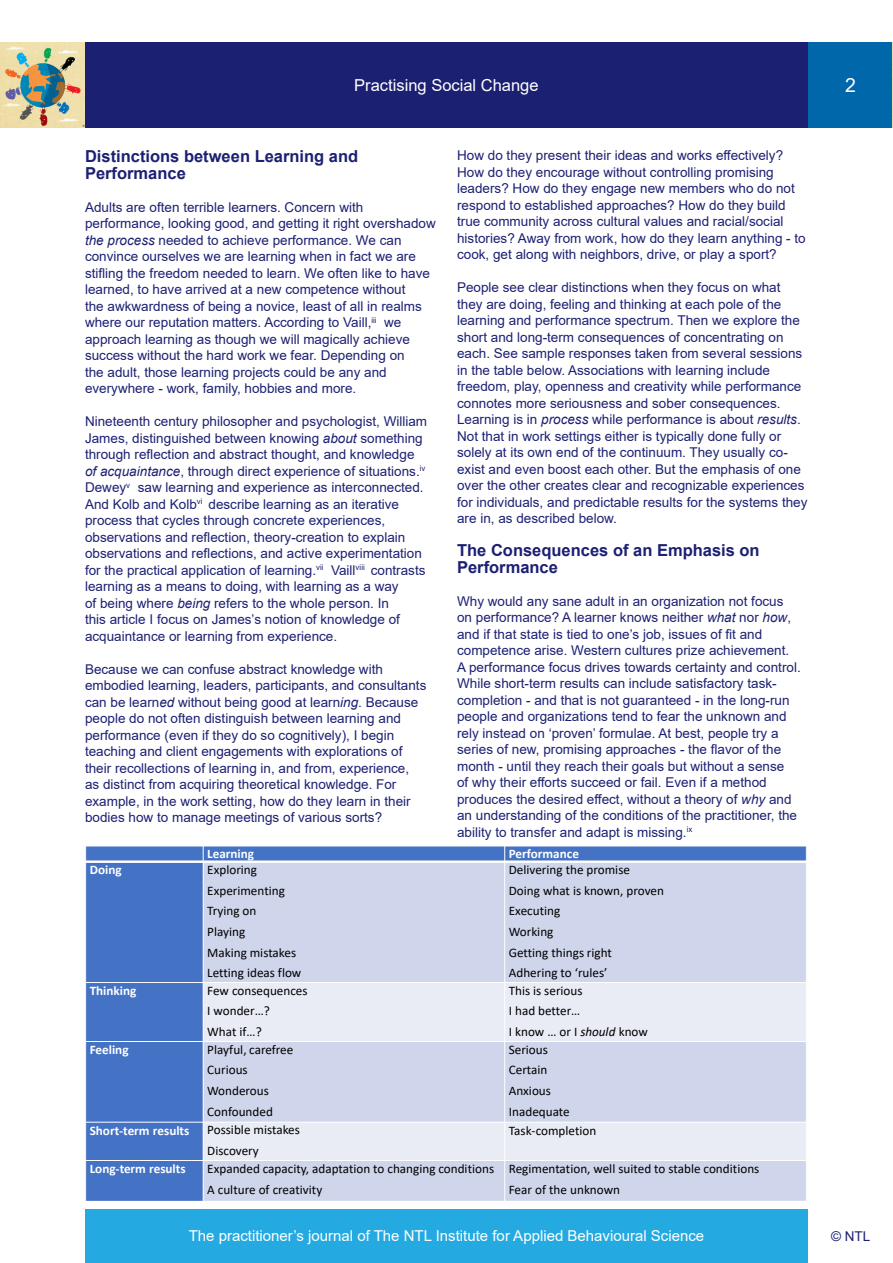
<style>
.page{position:relative;width:893px;height:1263px;background:#fff}
.page>*{position:absolute;margin:0;border:0;box-sizing:border-box;transform-origin:0 0}
.t1{font:19.5px "Arial";color:#fff}
.REFERENCES{font:700 16.5px/16.5px "Arial";color:#1c2072}
.t2{font:16.5px "Arial";color:#fff}
.t3{font:15px "Arial";color:#fff}
.REFERENCES-2{font:13.5px/16.5px "Arial";color:#1c2072}
.t4{font:13.05px/20.7px "Calibri";color:#000}
.t5{font:700 13.05px "Calibri";color:#fff}
.s1{font-style:italic}
</style>
<div class="page">
<div style="left:808px;top:43px;width:85px;height:85px;background:#0067aa"></div>
<img style="left:0;top:43px;width:85px;height:85px">
<div style="left:85px;top:1209px;width:723px;height:54px;background:#24aae1"></div>
<img style="left:892px;top:43px;width:1px;height:85px">
<div style="left:85px;top:43px;width:723px;height:85px;background:#1c2072"></div>
<div style="left:86px;top:846px;width:117px;height:16px;background:#4472c4"></div>
<div style="left:203px;top:846px;width:302px;height:16px;background:#4472c4"></div>
<div style="left:505px;top:846px;width:301px;height:16px;background:#4472c4"></div>
<div style="left:86px;top:862px;width:117px;height:120px;background:#4472c4"></div>
<div style="left:203px;top:862px;width:302px;height:120px;background:#cfd5ea"></div>
<div style="left:505px;top:862px;width:301px;height:120px;background:#cfd5ea"></div>
<div style="left:86px;top:982px;width:117px;height:59px;background:#4472c4"></div>
<div style="left:203px;top:982px;width:302px;height:59px;background:#e9ebf5"></div>
<div style="left:505px;top:982px;width:301px;height:59px;background:#e9ebf5"></div>
<div style="left:86px;top:1041px;width:117px;height:81px;background:#4472c4"></div>
<div style="left:203px;top:1041px;width:302px;height:81px;background:#cfd5ea"></div>
<div style="left:505px;top:1041px;width:301px;height:81px;background:#cfd5ea"></div>
<div style="left:86px;top:1122px;width:117px;height:38px;background:#4472c4"></div>
<div style="left:203px;top:1122px;width:302px;height:38px;background:#e9ebf5"></div>
<div style="left:505px;top:1122px;width:301px;height:38px;background:#e9ebf5"></div>
<div style="left:86px;top:1160px;width:117px;height:41px;background:#4472c4"></div>
<div style="left:203px;top:1160px;width:302px;height:41px;background:#cfd5ea"></div>
<div style="left:505px;top:1160px;width:301px;height:41px;background:#cfd5ea"></div>
<hr style="left:203px;top:845px;width:1px;height:357px;background:#fff">
<hr style="left:504px;top:845px;width:1px;height:357px;background:#fff">
<hr style="left:85px;top:860px;width:722px;height:3px;background:#fff">
<hr style="left:85px;top:982px;width:722px;height:1px;background:#fff">
<hr style="left:85px;top:1041px;width:722px;height:1px;background:#fff">
<hr style="left:85px;top:1122px;width:722px;height:1px;background:#fff">
<hr style="left:85px;top:1160px;width:722px;height:1px;background:#fff">
<p class="t2" style="left:354px;top:74px;width:186px">Practising Social Change</p>
<p class="REFERENCES" style="left:85px;top:148px;width:275px">Distinctions between Learning and<br>Performance</p>
<p class="REFERENCES-2" style="left:85px;top:199px;width:352px">Adults are often terrible learners. Concern with performance, looking good, and getting it right overshadow <span class="s1">the process</span> needed to achieve performance. We can convince ourselves we are learning when in fact we are stifling the freedom needed to learn. We often like to have learned, to have arrived at a new competence without<br>the awkwardness of being a novice, least of all in realms where our reputation matters. According to Vaill,<sup>iii</sup> we approach learning as though we will magically achieve success without the hard work we fear. Depending on<br>the adult, those learning projects could be any and everywhere - work, family, hobbies and more.</p>
<p class="REFERENCES-2" style="left:85px;top:413px;width:344px">Nineteenth century philosopher and psychologist, William James, distinguished between knowing <span class="s1">about</span> something through reflection and abstract thought, and knowledge <span class="s1">of acquaintance</span>, through direct experience of situations.<sup>iv </sup>Dewey<sup>v</sup> saw learning and experience as interconnected.<br>And Kolb and Kolb<sup>vi</sup> describe learning as an iterative process that cycles through concrete experiences, observations and reflection, theory-creation to explain observations and reflections, and active experimentation for the practical application of learning.<sup>vii</sup> Vaill<sup>viii</sup> contrasts learning as a means to doing, with learning as a way<br>of being where <span class="s1">being</span> refers to the whole person. In<br>this article I focus on James’s notion of knowledge of acquaintance or learning from experience.</p>
<p class="REFERENCES-2" style="left:85px;top:661px;width:343px">Because we can confuse abstract knowledge with embodied learning, leaders, participants, and consultants can be learn<span class="s1">ed</span> without being good at learn<span class="s1">ing</span>. Because people do not often distinguish between learning and performance (even if they do so cognitively), I begin teaching and client engagements with explorations of their recollections of learning in, and from, experience, as distinct from acquiring theoretical knowledge. For example, in the work setting, how do they learn in their bodies how to manage meetings of various sorts?</p>
<p class="REFERENCES-2" style="left:457px;top:147px;width:350px">How do they present their ideas and works effectively?<br>How do they encourage without controlling promising leaders? How do they engage new members who do not respond to established approaches? How do they build true community across cultural values and racial/social histories? Away from work, how do they learn anything - to cook, get along with neighbors, drive, or play a sport?</p>
<p class="REFERENCES-2" style="left:457px;top:279px;width:352px">People see clear distinctions when they focus on what they are doing, feeling and thinking at each pole of the learning and performance spectrum. Then we explore the short and long-term consequences of concentrating on each. See sample responses taken from several sessions in the table below. Associations with learning include freedom, play, openness and creativity while performance connotes more seriousness and sober consequences.<br>Learning is in <span class="s1">process</span> while performance is about <span class="s1">results</span>.<br>Not that in work settings either is typically done fully or solely at its own end of the continuum. They usually co&shy;exist and even boost each other. But the emphasis of one over the other creates clear and recognizable experiences for individuals, and predictable results for the systems they are in, as described below.</p>
<p class="REFERENCES" style="left:457px;top:542px;width:304px">The Consequences of an Emphasis on<br>Performance</p>
<p class="REFERENCES-2" style="left:457px;top:592px;width:345px">Why would any sane adult in an organization not focus on performance? A learner knows neither <span class="s1">what</span> nor <span class="s1">how</span>, and if that state is tied to one’s job, issues of fit and competence arise. Western cultures prize achievement.<br>A performance focus drives towards certainty and control.<br>While short-term results can include satisfactory task&shy;completion - and that is not guaranteed - in the long-run people and organizations tend to fear the unknown and rely instead on ‘proven’ formulae. At best, people try a series of new, promising approaches - the flavor of the month - until they reach their goals but without a sense<br>of why their efforts succeed or fail. Even if a method produces the desired effect, without a theory of <span class="s1">why</span> and an understanding of the conditions of the practitioner, the ability to transfer and adapt is missing.<sup>ix</sup></p>
<p class="t5" style="left:207px;top:845px;width:48px">Learning</p>
<p class="t5" style="left:509px;top:845px;width:72px">Performance</p>
<p class="t5" style="left:90px;top:860px;width:33px">Doing</p>
<p class="t4" style="left:207px;top:859px;width:96px">Exploring<br>Experimenting<br>Trying on<br>Playing<br>Making mistakes<br>Letting ideas flow</p>
<p class="t4" style="left:509px;top:859px;width:157px">Delivering the promise<br>Doing what is known, proven<br>Executing<br>Working<br>Getting things right<br>Adhering to ‘rules’</p>
<p class="t5" style="left:90px;top:981px;width:48px">Thinking</p>
<p class="t4" style="left:207px;top:980px;width:102px">Few consequences<br>I wonder…?<br>What if…?</p>
<p class="t4" style="left:509px;top:980px;width:141px">This is serious<br>I had better…<br>I know … or I <span class="s1">should</span> know</p>
<p class="t5" style="left:90px;top:1040px;width:40px">Feeling</p>
<p class="t4" style="left:207px;top:1039px;width:88px">Playful, carefree<br>Curious<br>Wonderous<br>Confounded</p>
<p class="t4" style="left:509px;top:1039px;width:63px">Serious<br>Certain<br>Anxious<br>Inadequate</p>
<p class="t5" style="left:90px;top:1121px;width:101px">Short-term results</p>
<p class="t4" style="left:207px;top:1119px;width:94px">Possible mistakes<br>Discovery</p>
<p class="t4" style="left:509px;top:1119px;width:89px">Task-completion</p>
<p class="t5" style="left:90px;top:1159px;width:97px">Long-term results</p>
<p class="t4" style="left:207px;top:1158px;width:288px">Expanded capacity, adaptation to changing conditions<br>A culture of creativity</p>
<p class="t4" style="left:509px;top:1158px;width:252px">Regimentation, well suited to stable conditions<br>Fear of the unknown</p>
<h1 class="t1" style="left:845px;top:72px;width:12px">2</h1>
<p class="t3" style="left:189px;top:1226px;width:517px">The practitioner’s journal of The NTL Institute for Applied Behavioural Science</p>
<p class="REFERENCES-2" style="left:831px;top:1228px;width:41px">© NTL</p>
</div>
